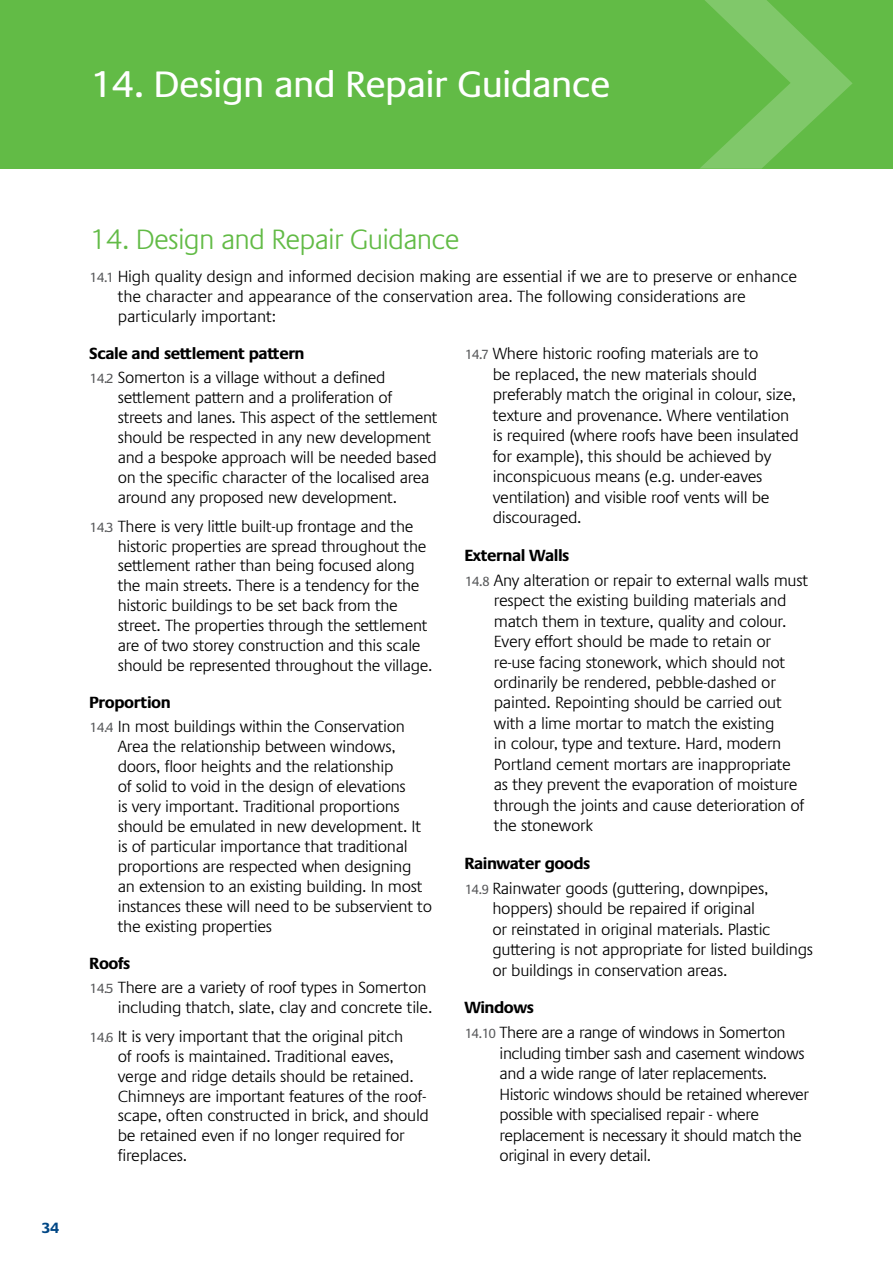
<style>
.page{position:relative;width:893px;height:1263px;background:#fff}
.page>*{position:absolute;margin:0;border:0;box-sizing:border-box;transform-origin:0 0}
.t1{font:37.5px "Praxis LT Pro";letter-spacing:-.02em;color:#fff}
.Normal__Web{font:300 28.5px "Praxis LT Pro";letter-spacing:-.03em;color:#62bb46}
.Normal__Web-2{font:300 16.5px/20px "Praxis LT Pro";letter-spacing:-.02em;color:#000}
.Normal__Web-3{font:700 16.5px "Praxis LT Pro";letter-spacing:-.03em;color:#000}
.t2{font:700 15px "Praxis LT Pro";color:#004785}
.s1{font-weight:400;font-size:13.5px;color:#58595b}
</style>
<div class="page">
<div style="left:0;top:0;width:893px;height:169px;background:#62bb46"></div>
<svg style="left:700px;top:0;width:152px;height:169px"></svg>
<p class="t1" style="left:89px;top:63px;width:523px">14. Design and Repair Guidance</p>
<p class="t2" style="left:41px;top:1219px;width:20px">34</p>
<p class="Normal__Web" style="left:89px;top:223px;width:372px">14. Design and Repair Guidance</p>
<p class="Normal__Web-2" style="left:118px;top:267px;width:681px;text-indent:-28px"><span class="s1">14.1</span> High quality design and informed decision making are essential if we are to preserve or enhance the character and appearance of the conservation area. The following considerations are particularly important:</p>
<p class="Normal__Web-3" style="left:89px;top:343px;width:217px">Scale and settlement pattern</p>
<p class="Normal__Web-2" style="left:118px;top:368px;width:321px;text-indent:-28px"><span class="s1">14.2</span> Somerton is a village without a defined settlement pattern and a proliferation of streets and lanes. This aspect of the settlement should be respected in any new development and a bespoke approach will be needed based on the specific character of the localised area around any proposed new development.</p>
<p class="Normal__Web-2" style="left:118px;top:516px;width:316px;text-indent:-28px"><span class="s1">14.3</span> There is very little built-up frontage and the historic properties are spread throughout the settlement rather than being focused along the main streets. There is a tendency for the historic buildings to be set back from the street. The properties through the settlement are of two storey construction and this scale should be represented throughout the village.</p>
<p class="Normal__Web-3" style="left:89px;top:692px;width:83px">Proportion</p>
<p class="Normal__Web-2" style="left:118px;top:717px;width:316px;text-indent:-28px"><span class="s1">14.4</span> In most buildings within the Conservation Area the relationship between windows, doors, floor heights and the relationship<br>of solid to void in the design of elevations<br>is very important. Traditional proportions should be emulated in new development. It is of particular importance that traditional proportions are respected when designing an extension to an existing building. In most instances these will need to be subservient to the existing properties</p>
<p class="Normal__Web-3" style="left:89px;top:953px;width:43px">Roofs</p>
<p class="Normal__Web-2" style="left:118px;top:978px;width:316px;text-indent:-28px"><span class="s1">14.5</span> There are a variety of roof types in Somerton including thatch, slate, clay and concrete tile.</p>
<p class="Normal__Web-2" style="left:118px;top:1026px;width:313px;text-indent:-28px"><span class="s1">14.6</span> It is very important that the original pitch<br>of roofs is maintained. Traditional eaves, verge and ridge details should be retained.<br>Chimneys are important features of the roof&shy;scape, often constructed in brick, and should be retained even if no longer required for fireplaces.</p>
<p class="Normal__Web-2" style="left:493px;top:343px;width:308px;line-height:20.5px;text-indent:-28px"><span class="s1">14.7</span> Where historic roofing materials are to<br>be replaced, the new materials should preferably match the original in colour, size, texture and provenance. Where ventilation is required (where roofs have been insulated for example), this should be achieved by inconspicuous means (e.g. under-eaves ventilation) and visible roof vents will be discouraged.</p>
<p class="Normal__Web-3" style="left:464px;top:545px;width:107px">External Walls</p>
<p class="Normal__Web-2" style="left:494px;top:570px;width:316px;line-height:20.5px;text-indent:-30px"><span class="s1">14.8</span> Any alteration or repair to external walls must respect the existing building materials and match them in texture, quality and colour.<br>Every effort should be made to retain or re-use facing stonework, which should not ordinarily be rendered, pebble-dashed or painted. Repointing should be carried out with a lime mortar to match the existing<br>in colour, type and texture. Hard, modern Portland cement mortars are inappropriate as they prevent the evaporation of moisture through the joints and cause deterioration of the stonework</p>
<p class="Normal__Web-3" style="left:464px;top:853px;width:128px">Rainwater goods</p>
<p class="Normal__Web-2" style="left:492px;top:878px;width:322px;line-height:20.5px;text-indent:-28px"><span class="s1">14.9</span> Rainwater goods (guttering, downpipes, hoppers) should be repaired if original<br>or reinstated in original materials. Plastic guttering is not appropriate for listed buildings or buildings in conservation areas.</p>
<p class="Normal__Web-3" style="left:464px;top:998px;width:71px">Windows</p>
<p class="Normal__Web-2" style="left:500px;top:1023px;width:311px;line-height:20.5px;text-indent:-35px"><span class="s1">14.10</span> There are a range of windows in Somerton including timber sash and casement windows and a wide range of later replacements.<br>Historic windows should be retained wherever possible with specialised repair - where replacement is necessary it should match the original in every detail.</p>
</div>
